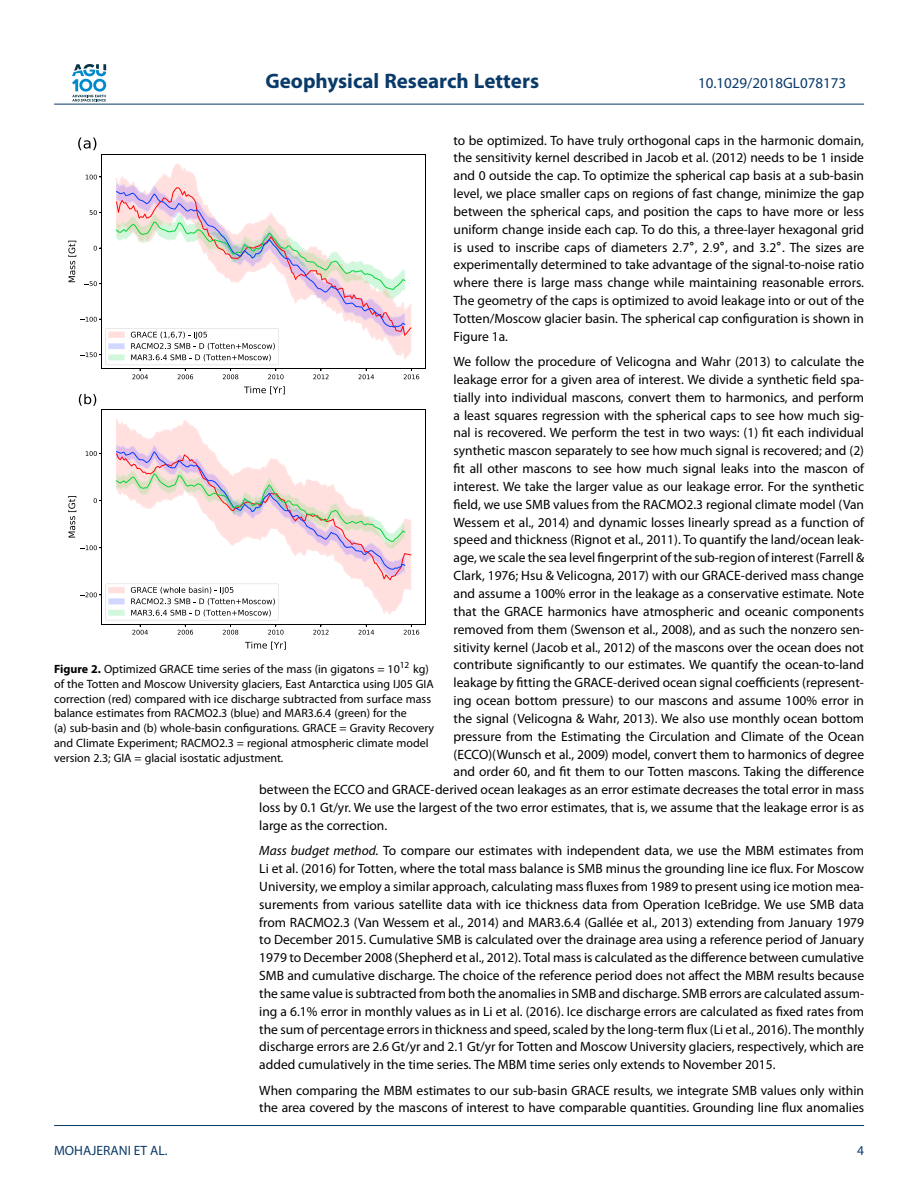
<style>
.page{position:relative;width:918px;height:1188px;background:#fff}
.page>*{position:absolute;margin:0;border:0;box-sizing:border-box;transform-origin:0 0}
.t1{font:700 21px "Myriad Pro";color:#0a3a69}
.t2{font:15px "Myriad Pro";color:#0a3a69}
.t3{font:13.5px/17.9px "Myriad Pro";color:#000;text-align:justify}
.t4{font:13.5px "Myriad Pro";color:#0a3a69}
.t5{font:12px/15px "Myriad Pro";color:#000}
.s1{font-family:"STIX Math";font-style:italic}
.s2{font-style:italic}
.s3{font-weight:700}
</style>
<div class="page">
<svg style="left:72px;top:64px;width:34px;height:38px"></svg>
<hr style="left:54px;top:104px;width:810px;height:1px;background:#0a3a69">
<svg style="left:116px;top:419px;width:90px;height:26px;fill:#ffe2e1"></svg>
<svg style="left:245px;top:642px;width:41px;height:8px"></svg>
<hr style="left:102px;top:409px;width:1px;height:215px;background:#000">
<hr style="left:425px;top:409px;width:1px;height:215px;background:#000">
<hr style="left:102px;top:624px;width:324px;height:1px;background:#000">
<hr style="left:102px;top:409px;width:324px;height:1px;background:#000">
<svg style="left:68px;top:445px;width:351px;height:190px"></svg>
<svg style="left:244px;top:386px;width:41px;height:8px"></svg>
<hr style="left:102px;top:154px;width:1px;height:215px;background:#000">
<hr style="left:425px;top:154px;width:1px;height:215px;background:#000">
<hr style="left:102px;top:368px;width:324px;height:1px;background:#000">
<hr style="left:102px;top:154px;width:324px;height:1px;background:#000">
<svg style="left:68px;top:175px;width:351px;height:204px"></svg>
<svg style="left:78px;top:137px;width:18px;height:13px"></svg>
<svg style="left:79px;top:394px;width:17px;height:12px"></svg>
<hr style="left:54px;top:1125px;width:810px;height:1px;background:#0a3a69">
<h1 class="t1" style="left:265px;top:73px;width:275px">Geophysical Research Letters</h1>
<p class="t2" style="left:698px;top:77px;width:150px">10.1029/2018GL078173</p>
<p class="t3" style="left:454px;top:132px;width:412px">to be optimized. To have truly orthogonal caps in the harmonic domain, the sensitivity kernel described in Jacob et al. (2012) needs to be 1 inside and 0 outside the cap. To optimize the spherical cap basis at a sub-basin level, we place smaller caps on regions of fast change, minimize the gap between the spherical caps, and position the caps to have more or less uniform change inside each cap. To do this, a three-layer hexagonal grid is used to inscribe caps of diameters 2<span class="s1">.</span>7<sup>∘</sup>, 2<span class="s1">.</span>9<sup>∘</sup>, and 3<span class="s1">.</span>2<sup>∘</sup>. The sizes are experimentally determined to take advantage of the signal-to-noise ratio where there is large mass change while maintaining reasonable errors.<br>The geometry of the caps is optimized to avoid leakage into or out of the Totten/Moscow glacier basin. The spherical cap configuration is shown in Figure 1a.</p>
<p class="t3" style="left:454px;top:354px;width:412px">We follow the procedure of Velicogna and Wahr (2013) to calculate the</p>
<p class="t3" style="left:454px;top:372px;width:412px">leakage error for a given area of interest. We divide a synthetic field spa-</p>
<p class="t3" style="left:454px;top:389px;width:412px">tially into individual mascons, convert them to harmonics, and perform</p>
<p class="t3" style="left:454px;top:407px;width:412px">a least squares regression with the spherical caps to see how much sig-</p>
<p class="t3" style="left:454px;top:425px;width:412px">nal is recovered. We perform the test in two ways: (1) fit each individual</p>
<p class="t3" style="left:454px;top:443px;width:412px">synthetic mascon separately to see how much signal is recovered; and (2)</p>
<p class="t3" style="left:454px;top:461px;width:412px">fit all other mascons to see how much signal leaks into the mascon of</p>
<p class="t3" style="left:454px;top:479px;width:412px">interest. We take the larger value as our leakage error. For the synthetic</p>
<p class="t3" style="left:454px;top:496px;width:412px">field, we use SMB values from the RACMO2.3 regional climate model (Van</p>
<p class="t3" style="left:454px;top:514px;width:412px">Wessem et al., 2014) and dynamic losses linearly spread as a function of</p>
<p class="t3" style="left:454px;top:532px;width:412px">speed and thickness (Rignot et al., 2011). To quantify the land/ocean leak-</p>
<p class="t3" style="left:454px;top:550px;width:412px">age, we scale the sea level fingerprint of the sub-region of interest (Farrell &amp;</p>
<p class="t3" style="left:454px;top:568px;width:412px">Clark, 1976; Hsu &amp; Velicogna, 2017) with our GRACE-derived mass change</p>
<p class="t3" style="left:454px;top:586px;width:412px">and assume a 100% error in the leakage as a conservative estimate. Note</p>
<p class="t3" style="left:454px;top:603px;width:412px">that the GRACE harmonics have atmospheric and oceanic components</p>
<p class="t3" style="left:454px;top:621px;width:412px">removed from them (Swenson et al., 2008), and as such the nonzero sen-</p>
<p class="t3" style="left:454px;top:639px;width:412px">sitivity kernel (Jacob et al., 2012) of the mascons over the ocean does not</p>
<p class="t3" style="left:454px;top:657px;width:412px">contribute significantly to our estimates. We quantify the ocean-to-land</p>
<p class="t3" style="left:454px;top:675px;width:412px">leakage by fitting the GRACE-derived ocean signal coefficients (represent-</p>
<p class="t3" style="left:454px;top:693px;width:412px">ing ocean bottom pressure) to our mascons and assume 100% error in</p>
<p class="t3" style="left:454px;top:711px;width:412px">the signal (Velicogna &amp; Wahr, 2013). We also use monthly ocean bottom</p>
<p class="t3" style="left:454px;top:728px;width:412px">pressure from the Estimating the Circulation and Climate of the Ocean</p>
<p class="t3" style="left:454px;top:746px;width:412px">(ECCO)(Wunsch et al., 2009) model, convert them to harmonics of degree</p>
<p class="t3" style="left:454px;top:764px;width:412px">and order 60, and fit them to our Totten mascons. Taking the difference</p>
<p class="t3" style="left:259px;top:782px;width:606px">between the ECCO and GRACE-derived ocean leakages as an error estimate decreases the total error in mass</p>
<p class="t3" style="left:259px;top:800px;width:606px">loss by 0.1 Gt/yr. We use the largest of the two error estimates, that is, we assume that the leakage error is as</p>
<p class="t3" style="left:259px;top:818px;width:129px">large as the correction.</p>
<p class="t3" style="left:259px;top:843px;width:606px"><span class="s2">Mass budget method.</span> To compare our estimates with independent data, we use the MBM estimates from Li et al. (2016) for Totten, where the total mass balance is SMB minus the grounding line ice flux. For Moscow University, we employ a similar approach, calculating mass fluxes from 1989 to present using ice motion mea&shy;surements from various satellite data with ice thickness data from Operation IceBridge. We use SMB data from RACMO2.3 (Van Wessem et al., 2014) and MAR3.6.4 (Gallée et al., 2013) extending from January 1979 to December 2015. Cumulative SMB is calculated over the drainage area using a reference period of January 1979 to December 2008 (Shepherd et al., 2012). Total mass is calculated as the difference between cumulative SMB and cumulative discharge. The choice of the reference period does not affect the MBM results because the same value is subtracted from both the anomalies in SMB and discharge. SMB errors are calculated assum&shy;ing a 6.1% error in monthly values as in Li et al. (2016). Ice discharge errors are calculated as fixed rates from the sum of percentage errors in thickness and speed, scaled by the long-term flux (Li et al., 2016). The monthly discharge errors are 2.6 Gt/yr and 2.1 Gt/yr for Totten and Moscow University glaciers, respectively, which are added cumulatively in the time series. The MBM time series only extends to November 2015.</p>
<p class="t3" style="left:259px;top:1082px;width:606px">When comparing the MBM estimates to our sub-basin GRACE results, we integrate SMB values only within the area covered by the mascons of interest to have comparable quantities. Grounding line flux anomalies</p>
<p class="t5" style="left:54px;top:662px;width:382px"><span class="s3">Figure 2.</span> Optimized GRACE time series of the mass (in gigatons = 10<sup>12</sup> kg) of the Totten and Moscow University glaciers, East Antarctica using IJ05 GIA correction (red) compared with ice discharge subtracted from surface mass balance estimates from RACMO2.3 (blue) and MAR3.6.4 (green) for the<br>(a) sub-basin and (b) whole-basin configurations. GRACE = Gravity Recovery and Climate Experiment; RACMO2.3 = regional atmospheric climate model version 2.3; GIA = glacial isostatic adjustment.</p>
<p class="t4" style="left:54px;top:1145px;width:115px">MOHAJERANI ET AL.</p>
<p class="t4" style="left:857px;top:1145px;width:8px">4</p>
</div>
